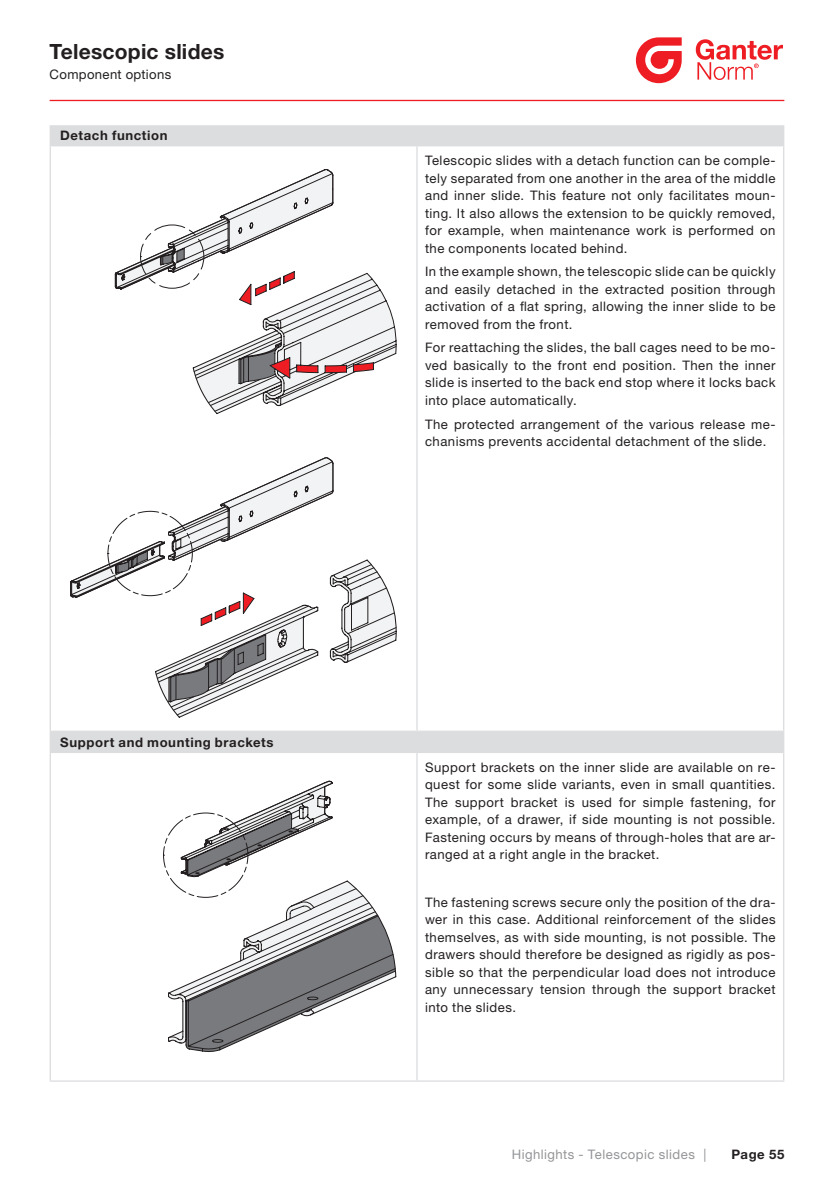
<style>
.page{position:relative;width:834px;height:1181px;background:#fff}
.page>*{position:absolute;margin:0;border:0;box-sizing:border-box;transform-origin:0 0}
.t1{font:700 21px "Helvetica Neue LTW1 G";letter-spacing:.01em;color:#231f20}
.t2{font:13.12px/17.5px "Helvetica Neue LTW1 G";letter-spacing:.035em;color:#231f20;text-align:justify}
.t3{font:700 13.12px "Helvetica Neue LTW1 G";letter-spacing:.045em;color:#231f20}
.t4{font:13.12px "Helvetica Neue LTW1 G";letter-spacing:.035em;color:#939598}
.t5{font:13.12px "Helvetica Neue LT Pro";letter-spacing:.025em;color:#231f20}
</style>
<div class="page">
<hr style="left:50px;top:100px;width:734px;height:1px;background:#ee1d23">
<svg style="left:635px;top:37px;width:46px;height:46px"></svg>
<svg style="left:695px;top:39px;width:87px;height:41px"></svg>
<div style="left:50px;top:732px;width:733px;height:20px;background:#dcdddf"></div>
<hr style="left:417px;top:732px;width:367px;height:1px;background:#dcdddf">
<svg style="left:783px;top:733px;width:1px;height:19px"></svg>
<hr style="left:50px;top:752px;width:367px;height:1px;background:#dcdddf">
<hr style="left:417px;top:752px;width:367px;height:1px;background:#dcdddf">
<hr style="left:50px;top:753px;width:1px;height:327px;background:#dcdddf">
<hr style="left:416px;top:753px;width:1px;height:327px;background:#dcdddf">
<hr style="left:782px;top:753px;width:2px;height:327px;background:#dcdddf">
<hr style="left:50px;top:1080px;width:367px;height:1px;background:#dcdddf">
<hr style="left:417px;top:1080px;width:367px;height:1px;background:#dcdddf">
<div style="left:50px;top:126px;width:733px;height:20px;background:#dcdddf"></div>
<hr style="left:50px;top:125px;width:367px;height:1px;background:#dcdddf">
<hr style="left:417px;top:125px;width:367px;height:1px;background:#dcdddf">
<svg style="left:783px;top:126px;width:1px;height:19px"></svg>
<hr style="left:417px;top:145px;width:367px;height:1px;background:#dcdddf">
<hr style="left:50px;top:146px;width:1px;height:292px;background:#dcdddf">
<hr style="left:416px;top:146px;width:1px;height:292px;background:#dcdddf">
<hr style="left:782px;top:146px;width:2px;height:292px;background:#dcdddf">
<hr style="left:50px;top:438px;width:1px;height:292px;background:#dcdddf">
<hr style="left:416px;top:438px;width:1px;height:292px;background:#dcdddf">
<hr style="left:782px;top:438px;width:2px;height:292px;background:#dcdddf">
<hr style="left:50px;top:730px;width:367px;height:2px;background:#dcdddf">
<hr style="left:417px;top:730px;width:367px;height:2px;background:#dcdddf">
<svg style="left:114px;top:169px;width:283px;height:245px"></svg>
<svg style="left:71px;top:457px;width:326px;height:261px"></svg>
<svg style="left:163px;top:781px;width:170px;height:98px"></svg>
<svg style="left:168px;top:879px;width:229px;height:173px"></svg>
<h1 class="t1" style="left:50px;top:39px;width:176px">Telescopic slides</h1>
<p class="t5" style="left:50px;top:67px;width:123px">Component options</p>
<p class="t3" style="left:60px;top:127px;width:109px">Detach function</p>
<p class="t3" style="left:60px;top:734px;width:215px">Support and mounting brackets</p>
<p class="t2" style="left:425px;top:151px;width:352px">Telescopic slides with a detach function can be comple&shy;tely separated from one another in the area of the middle and inner slide. This feature not only facilitates moun&shy;ting. It also allows the extension to be quickly removed, for example, when maintenance work is performed on the components located behind.</p>
<p class="t2" style="left:425px;top:263px;width:352px">In the example shown, the telescopic slide can be quickly and easily detached in the extracted position through activation of a flat spring, allowing the inner slide to be removed from the front.</p>
<p class="t2" style="left:425px;top:339px;width:352px">For reattaching the slides, the ball cages need to be mo&shy;ved basically to the front end position. Then the inner slide is inserted to the back end stop where it locks back into place automatically.</p>
<p class="t2" style="left:425px;top:415px;width:352px">The protected arrangement of the various release me&shy;chanisms prevents accidental detachment of the slide.</p>
<p class="t2" style="left:425px;top:758px;width:352px">Support brackets on the inner slide are available on re&shy;quest for some slide variants, even in small quantities.<br>The support bracket is used for simple fastening, for example, of a drawer, if side mounting is not possible.<br>Fastening occurs by means of through-holes that are ar&shy;ranged at a right angle in the bracket.</p>
<p class="t2" style="left:425px;top:893px;width:352px">The fastening screws secure only the position of the dra&shy;wer in this case. Additional reinforcement of the slides themselves, as with side mounting, is not possible. The drawers should therefore be designed as rigidly as pos&shy;sible so that the perpendicular load does not introduce any unnecessary tension through the support bracket into the slides.</p>
<p class="t4" style="left:511px;top:1146px;width:196px">Highlights - Telescopic slides |</p>
<p class="t3" style="left:731px;top:1146px;width:54px">Page 55</p>
</div>
